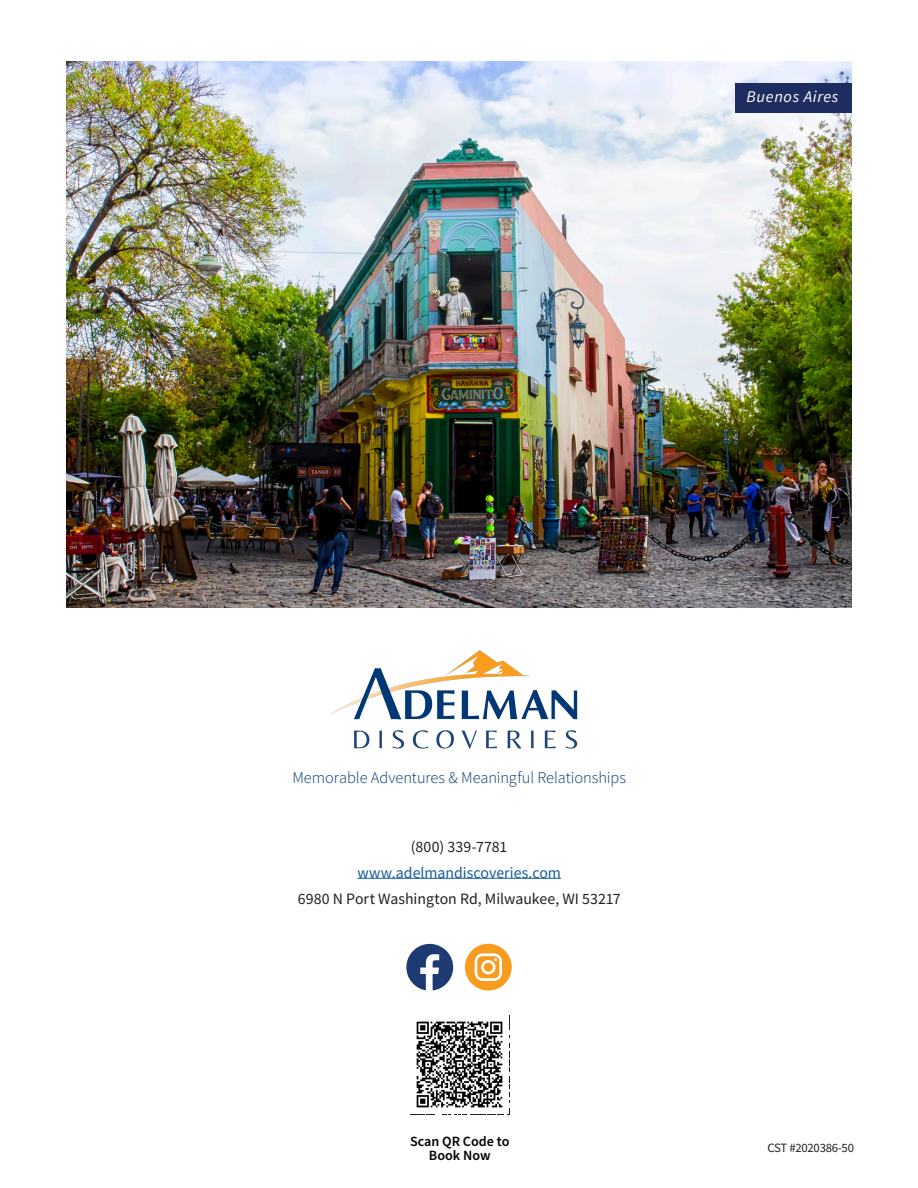
<style>
.page{position:relative;width:918px;height:1188px;background:#fff}
.page>*{position:absolute;margin:0;border:0;box-sizing:border-box;transform-origin:0 0}
.Body{font:300 16.35px "Source Sans Pro";letter-spacing:-.005em;color:#003876}
.t1{font:italic 16.35px "Source Sans Pro";letter-spacing:.04em;color:#fff}
.Body-2{font:15.75px "Source Sans Pro";color:#231f20}
.Body-3{font:15.75px "Source Sans Pro";color:#175d9e}
.t2{font:600 14.1px/14.1px "Source Sans Pro";color:#040503;text-align:center}
.t3{font:12.75px "Source Sans Pro";letter-spacing:-.02em;color:#231f20}
</style>
<div class="page">
<img style="left:330px;top:650px;width:248px;height:99px">
<img style="left:67px;top:61px;width:785px;height:546px">
<div style="left:735px;top:83px;width:117px;height:29px;background:#1f2c60"></div>
<hr style="left:357px;top:878px;width:204px;height:1px;background:#175d9e">
<svg style="left:406px;top:943px;width:48px;height:47px"></svg>
<svg style="left:465px;top:944px;width:47px;height:47px"></svg>
<div style="left:484px;top:963px;width:9px;height:9px;background:#f89c1f;border-radius:50%"></div>
<svg style="left:410px;top:1015px;width:100px;height:100px"></svg>
<img style="left:410px;top:1016px;width:99px;height:98px">
<p class="t1" style="left:746px;top:86px;width:94px">Buenos Aires</p>
<p class="Body" style="left:292px;top:767px;width:335px">Memorable Adventures &amp; Meaningful Relationships</p>
<p class="Body-2" style="left:411px;top:837px;width:98px">(800) 339-7781</p>
<p class="Body-3" style="left:357px;top:862px;width:205px">www.adelmandiscoveries.com</p>
<p class="Body-2" style="left:298px;top:888px;width:324px">6980 N Port Washington Rd, Milwaukee, WI 53217</p>
<p class="t2" style="left:410px;top:1134px;width:101px">Scan QR Code to<br>Book Now</p>
<p class="t3" style="left:768px;top:1139px;width:88px">CST #2020386-50</p>
</div>
